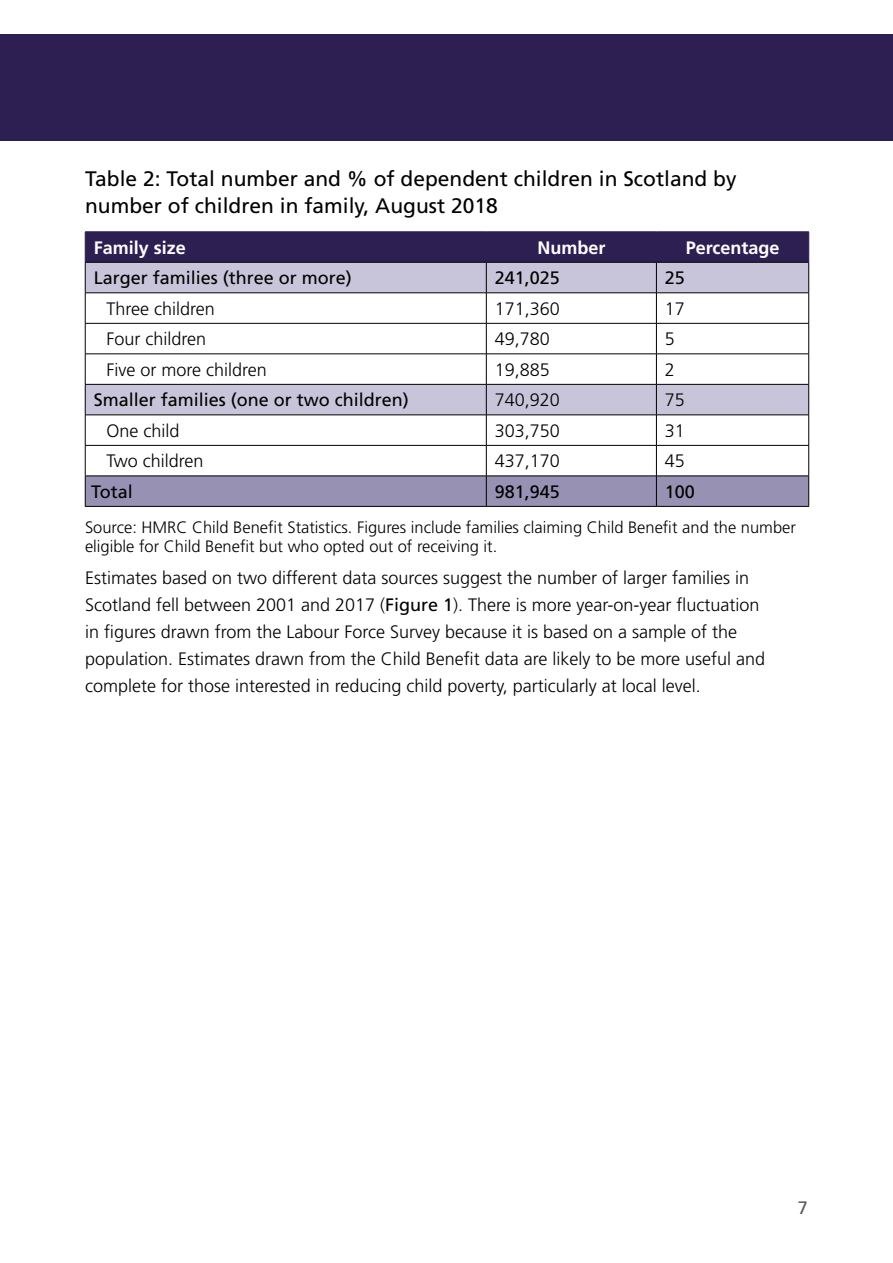
<style>
.page{position:relative;width:893px;height:1263px;background:#fff}
.page>*{position:absolute;margin:0;border:0;box-sizing:border-box;transform-origin:0 0}
.D_Head{font:21px/27px "Frutiger LT Std";color:#000}
.Body_text{font:300 18px/27px "Frutiger LT Std";color:#000}
.Body_text-2{font:18px "Frutiger LT Std";color:#000}
.Body_text-3{font:700 18px "Frutiger LT Std";color:#fff}
.t1{font:18px "Frutiger LT Std";color:#575756}
.Sm_ref_text{font:300 16.5px/19.5px "Frutiger LT Std";color:#000}
.s1{font-weight:400}
</style>
<div class="page">
<div style="left:0;top:34px;width:893px;height:106px;background:#2e1f53"></div>
<div style="left:86px;top:233px;width:722px;height:29px;background:#2e1f53"></div>
<div style="left:86px;top:263px;width:722px;height:30px;background:#c8c4d9"></div>
<svg style="left:86px;top:294px;width:722px;height:29px"></svg>
<svg style="left:86px;top:324px;width:722px;height:152px"></svg>
<div style="left:86px;top:477px;width:722px;height:29px;background:#9791b3"></div>
<hr style="left:85px;top:293px;width:1px;height:30px;background:#000">
<hr style="left:486px;top:293px;width:1px;height:30px;background:#000">
<hr style="left:85px;top:323px;width:401px;height:1px;background:#000">
<hr style="left:85px;top:323px;width:1px;height:31px;background:#000">
<hr style="left:486px;top:323px;width:1px;height:31px;background:#000">
<hr style="left:85px;top:354px;width:401px;height:1px;background:#000">
<hr style="left:85px;top:354px;width:1px;height:30px;background:#000">
<hr style="left:486px;top:354px;width:1px;height:30px;background:#000">
<hr style="left:85px;top:415px;width:1px;height:30px;background:#000">
<hr style="left:486px;top:415px;width:1px;height:30px;background:#000">
<hr style="left:85px;top:445px;width:401px;height:1px;background:#000">
<hr style="left:85px;top:446px;width:1px;height:30px;background:#000">
<hr style="left:486px;top:446px;width:1px;height:30px;background:#000">
<hr style="left:85px;top:476px;width:401px;height:1px;background:#000">
<hr style="left:85px;top:476px;width:1px;height:30px;background:#000">
<hr style="left:486px;top:476px;width:1px;height:30px;background:#000">
<hr style="left:85px;top:506px;width:401px;height:1px;background:#000">
<hr style="left:85px;top:232px;width:401px;height:1px;background:#2e1f53">
<hr style="left:85px;top:232px;width:1px;height:30px;background:#2e1f53">
<hr style="left:486px;top:232px;width:170px;height:1px;background:#2e1f53">
<hr style="left:486px;top:232px;width:1px;height:30px;background:#2e1f53">
<hr style="left:656px;top:232px;width:153px;height:1px;background:#2e1f53">
<hr style="left:656px;top:232px;width:1px;height:30px;background:#2e1f53">
<hr style="left:808px;top:232px;width:1px;height:30px;background:#2e1f53">
<hr style="left:656px;top:293px;width:1px;height:30px;background:#000">
<hr style="left:808px;top:293px;width:1px;height:30px;background:#000">
<hr style="left:486px;top:323px;width:170px;height:1px;background:#000">
<hr style="left:656px;top:323px;width:153px;height:1px;background:#000">
<hr style="left:656px;top:323px;width:1px;height:31px;background:#000">
<hr style="left:808px;top:323px;width:1px;height:31px;background:#000">
<hr style="left:486px;top:354px;width:170px;height:1px;background:#000">
<hr style="left:656px;top:354px;width:153px;height:1px;background:#000">
<hr style="left:656px;top:354px;width:1px;height:30px;background:#000">
<hr style="left:808px;top:354px;width:1px;height:30px;background:#000">
<hr style="left:656px;top:415px;width:1px;height:30px;background:#000">
<hr style="left:808px;top:415px;width:1px;height:30px;background:#000">
<hr style="left:486px;top:445px;width:170px;height:1px;background:#000">
<hr style="left:656px;top:445px;width:153px;height:1px;background:#000">
<hr style="left:656px;top:446px;width:1px;height:30px;background:#000">
<hr style="left:808px;top:446px;width:1px;height:30px;background:#000">
<hr style="left:486px;top:476px;width:170px;height:1px;background:#000">
<hr style="left:656px;top:476px;width:153px;height:1px;background:#000">
<hr style="left:656px;top:476px;width:1px;height:30px;background:#000">
<hr style="left:808px;top:476px;width:1px;height:30px;background:#000">
<hr style="left:486px;top:506px;width:170px;height:1px;background:#000">
<hr style="left:656px;top:506px;width:153px;height:1px;background:#000">
<hr style="left:85px;top:262px;width:1px;height:31px;background:#000">
<hr style="left:85px;top:262px;width:401px;height:1px;background:#000">
<hr style="left:486px;top:262px;width:170px;height:1px;background:#000">
<hr style="left:656px;top:262px;width:153px;height:1px;background:#000">
<hr style="left:486px;top:262px;width:1px;height:31px;background:#000">
<hr style="left:656px;top:262px;width:1px;height:31px;background:#000">
<hr style="left:808px;top:262px;width:1px;height:31px;background:#000">
<hr style="left:85px;top:293px;width:401px;height:1px;background:#000">
<hr style="left:486px;top:293px;width:170px;height:1px;background:#000">
<hr style="left:656px;top:293px;width:153px;height:1px;background:#000">
<hr style="left:85px;top:384px;width:1px;height:31px;background:#000">
<hr style="left:85px;top:384px;width:401px;height:1px;background:#000">
<hr style="left:486px;top:384px;width:170px;height:1px;background:#000">
<hr style="left:656px;top:384px;width:153px;height:1px;background:#000">
<hr style="left:486px;top:384px;width:1px;height:31px;background:#000">
<hr style="left:656px;top:384px;width:1px;height:31px;background:#000">
<hr style="left:808px;top:384px;width:1px;height:31px;background:#000">
<hr style="left:85px;top:415px;width:401px;height:1px;background:#000">
<hr style="left:486px;top:415px;width:170px;height:1px;background:#000">
<hr style="left:656px;top:415px;width:153px;height:1px;background:#000">
<p class="D_Head" style="left:85px;top:165px;width:653px">Table 2: Total number and % of dependent children in Scotland by number of children in family, August 2018</p>
<p class="Body_text-3" style="left:94px;top:237px;width:94px">Family size</p>
<p class="Body_text-3" style="left:537px;top:237px;width:70px">Number</p>
<p class="Body_text-3" style="left:686px;top:237px;width:95px">Percentage</p>
<p class="Body_text-2" style="left:94px;top:267px;width:260px">Larger families (three or more)</p>
<p class="Body_text-2" style="left:495px;top:267px;width:67px">241,025</p>
<p class="Body_text-2" style="left:665px;top:267px;width:22px">25</p>
<p class="Body_text" style="left:106px;top:295px;width:110px">Three children</p>
<p class="Body_text" style="left:495px;top:295px;width:67px">171,360</p>
<p class="Body_text" style="left:665px;top:295px;width:22px">17</p>
<p class="Body_text" style="left:106px;top:326px;width:101px">Four children</p>
<p class="Body_text" style="left:495px;top:326px;width:57px">49,780</p>
<p class="Body_text" style="left:665px;top:326px;width:12px">5</p>
<p class="Body_text" style="left:106px;top:356px;width:162px">Five or more children</p>
<p class="Body_text" style="left:495px;top:356px;width:57px">19,885</p>
<p class="Body_text" style="left:665px;top:356px;width:12px">2</p>
<p class="Body_text-2" style="left:94px;top:389px;width:317px">Smaller families (one or two children)</p>
<p class="Body_text" style="left:495px;top:387px;width:67px">740,920</p>
<p class="Body_text" style="left:665px;top:387px;width:22px">75</p>
<p class="Body_text" style="left:106px;top:417px;width:75px">One child</p>
<p class="Body_text" style="left:495px;top:417px;width:67px">303,750</p>
<p class="Body_text" style="left:665px;top:417px;width:22px">31</p>
<p class="Body_text" style="left:106px;top:448px;width:98px">Two children</p>
<p class="Body_text" style="left:495px;top:448px;width:67px">437,170</p>
<p class="Body_text" style="left:665px;top:448px;width:22px">45</p>
<p class="Body_text-2" style="left:91px;top:481px;width:43px">Total</p>
<p class="Body_text-2" style="left:495px;top:481px;width:67px">981,945</p>
<p class="Body_text-2" style="left:665px;top:481px;width:32px">100</p>
<p class="Sm_ref_text" style="left:85px;top:518px;width:712px">Source: HMRC Child Benefit Statistics. Figures include families claiming Child Benefit and the number eligible for Child Benefit but who opted out of receiving it.</p>
<p class="Body_text" style="left:85px;top:564px;width:682px">Estimates based on two different data sources suggest the number of larger families in Scotland fell between 2001 and 2017 (<span class="s1">Figure 1</span>). There is more year-on-year fluctuation in figures drawn from the Labour Force Survey because it is based on a sample of the population. Estimates drawn from the Child Benefit data are likely to be more useful and complete for those interested in reducing child poverty, particularly at local level.</p>
<p class="t1" style="left:798px;top:1197px;width:12px">7</p>
</div>
